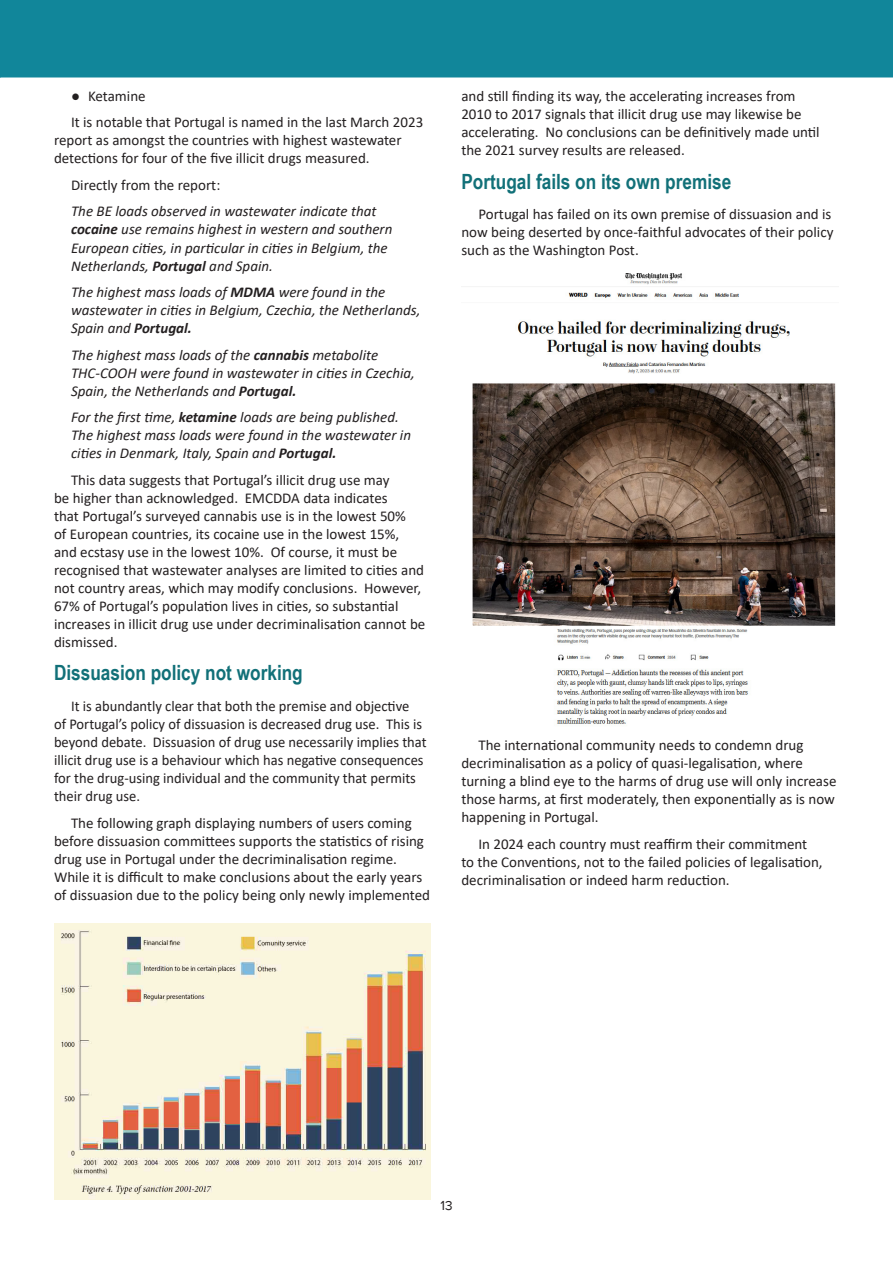
<style>
.page{position:relative;width:893px;height:1263px;background:#fff}
.page>*{position:absolute;margin:0;border:0;box-sizing:border-box;transform-origin:0 0}
.t1{font:700 21px "Arial Narrow";color:#117078}
.Body_Text{font:15px/18px "Calibri";color:#231f20}
.t2{font:italic 15px/18px "Calibri";color:#231f20}
.Dot_point_post{font:15px/18px "Calibri";color:#231f20}
.Dot_point{font:15px "Calibri";color:#231f20}
.t3{font:13.5px "Proxima Nova";color:#231f20}
.s1{font-weight:700}
</style>
<div class="page">
<div style="left:0;top:0;width:893px;height:77px;background:#11869a"></div>
<img style="left:54px;top:923px;width:377px;height:276px">
<img style="left:472px;top:274px;width:364px;height:452px">
<p class="Dot_point" style="left:71px;top:86px;width:76px">● Ketamine</p>
<p class="Dot_point_post" style="left:54px;top:113px;width:371px;text-indent:17px">It is notable that Portugal is named in the last March 2023 report as amongst the countries with highest wastewater detections for four of the five illicit drugs measured.</p>
<p class="Body_Text" style="left:71px;top:176px;width:151px">Directly from the report:</p>
<p class="t2" style="left:71px;top:202px;width:323px">The BE loads observed in wastewater indicate that <span class="s1">cocaine</span> use remains highest in western and southern European cities, in particular in cities in Belgium, the Netherlands, <span class="s1">Portugal</span> and Spain.</p>
<p class="t2" style="left:71px;top:282px;width:351px">The highest mass loads of <span class="s1">MDMA</span> were found in the wastewater in cities in Belgium, Czechia, the Netherlands,<br>Spain and <span class="s1">Portugal.</span></p>
<p class="t2" style="left:71px;top:345px;width:346px">The highest mass loads of the <span class="s1">cannabis</span> metabolite<br>THC-COOH were found in wastewater in cities in Czechia,<br>Spain, the Netherlands and <span class="s1">Portugal.</span></p>
<p class="t2" style="left:71px;top:407px;width:342px">For the first time, <span class="s1">ketamine</span> loads are being published.<br>The highest mass loads were found in the wastewater in cities in Denmark, Italy, Spain and <span class="s1">Portugal.</span></p>
<p class="Body_Text" style="left:54px;top:470px;width:373px;text-indent:17px">This data suggests that Portugal’s illicit drug use may<br>be higher than acknowledged. EMCDDA data indicates<br>that Portugal’s surveyed cannabis use is in the lowest 50%<br>of European countries, its cocaine use in the lowest 15%, and ecstasy use in the lowest 10%. Of course, it must be recognised that wastewater analyses are limited to cities and not country areas, which may modify conclusions. However, 67% of Portugal’s population lives in cities, so substantial increases in illicit drug use under decriminalisation cannot be dismissed.</p>
<p class="t1" style="left:54px;top:657px;width:250px">Dissuasion policy not working</p>
<p class="Body_Text" style="left:54px;top:697px;width:374px;text-indent:17px">It is abundantly clear that both the premise and objective<br>of Portugal’s policy of dissuasion is decreased drug use. This is beyond debate. Dissuasion of drug use necessarily implies that illicit drug use is a behaviour which has negative consequences for the drug-using individual and the community that permits their drug use.</p>
<p class="Body_Text" style="left:54px;top:813px;width:377px;text-indent:17px">The following graph displaying numbers of users coming before dissuasion committees supports the statistics of rising drug use in Portugal under the decriminalisation regime.<br>While it is difficult to make conclusions about the early years of dissuasion due to the policy being only newly implemented</p>
<p class="Body_Text" style="left:461px;top:87px;width:360px">and still finding its way, the accelerating increases from 2010 to 2017 signals that illicit drug use may likewise be accelerating. No conclusions can be definitively made until the 2021 survey results are released.</p>
<p class="t1" style="left:461px;top:165px;width:271px">Portugal fails on its own premise</p>
<p class="Body_Text" style="left:461px;top:205px;width:374px;text-indent:17px">Portugal has failed on its own premise of dissuasion and is now being deserted by once-faithful advocates of their policy such as the Washington Post.</p>
<p class="Body_Text" style="left:461px;top:736px;width:377px;text-indent:17px">The international community needs to condemn drug decriminalisation as a policy of quasi-legalisation, where turning a blind eye to the harms of drug use will only increase those harms, at first moderately, then exponentially as is now happening in Portugal.</p>
<p class="Body_Text" style="left:461px;top:834px;width:363px;text-indent:17px">In 2024 each country must reaffirm their commitment to the Conventions, not to the failed policies of legalisation, decriminalisation or indeed harm reduction.</p>
<p class="t3" style="left:440px;top:1197px;width:14px">13</p>
</div>
